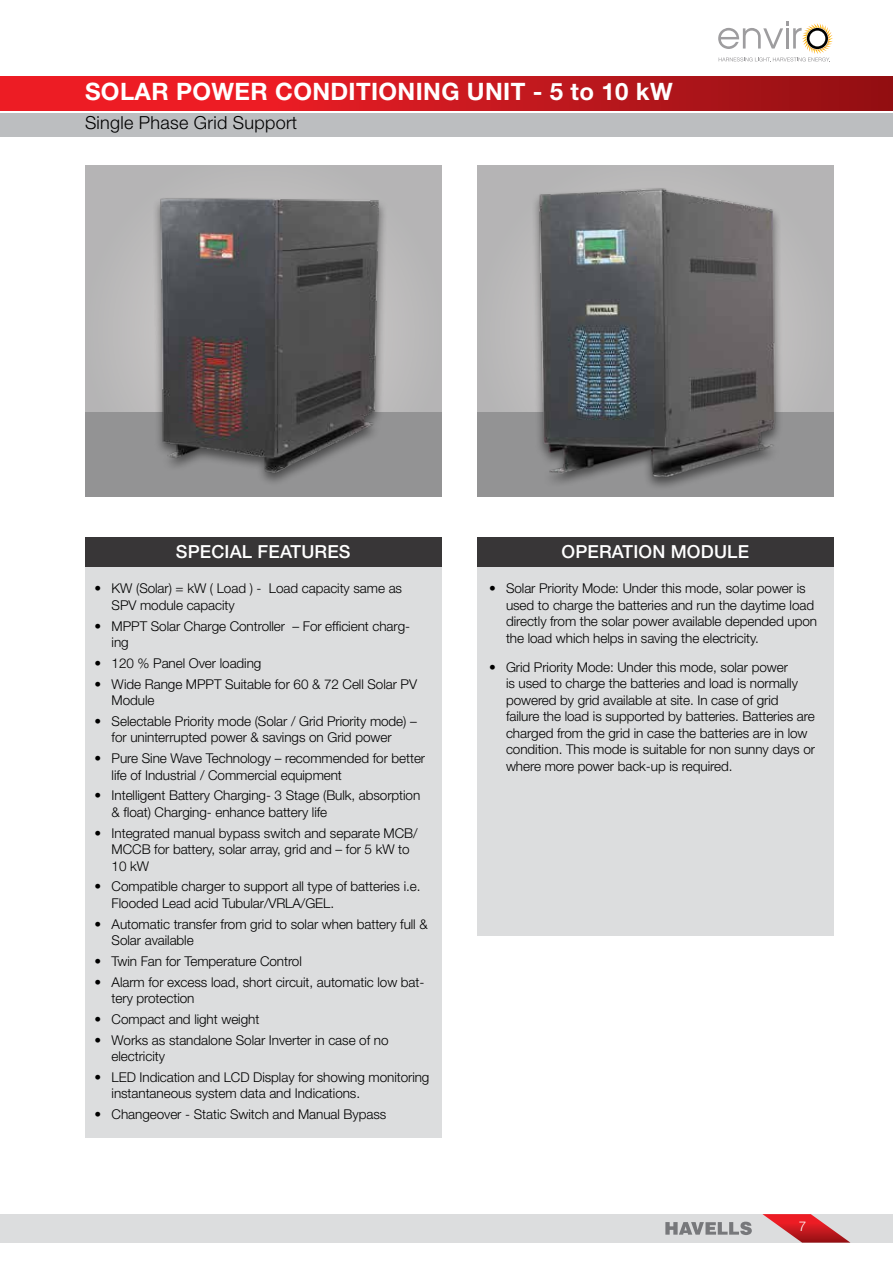
<style>
.page{position:relative;width:893px;height:1263px;background:#fff}
.page>*{position:absolute;margin:0;border:0;box-sizing:border-box;transform-origin:0 0}
.t1{font:700 24px "Helvetica Neue LT Std";letter-spacing:.015em;color:#fff}
.t2{font:500 18px "Helvetica Neue LT Std";letter-spacing:.01em;color:#fff}
.t3{font:300 18px "Helvetica Neue LT Std";letter-spacing:.015em;color:#000}
.t4{font:300 13.5px/16.5px "Helvetica Neue LT Std";letter-spacing:-.005em;color:#000}
.t5{font:300 13.5px "Helvetica Neue LT Std";color:#fff}
</style>
<div class="page">
<div style="left:0;top:113px;width:893px;height:23px;background:#bcbec0"></div>
<svg style="left:0;top:77px;width:893px;height:34px;background:#ca181e"></svg>
<div style="left:0;top:1214px;width:893px;height:28px;background:#dcddde"></div>
<svg style="left:665px;top:1222px;width:87px;height:13px"></svg>
<svg style="left:762px;top:1214px;width:88px;height:28px"></svg>
<svg style="left:718px;top:21px;width:115px;height:41px"></svg>
<div style="left:85px;top:165px;width:356px;height:332px;background:#b7b6b7"></div>
<div style="left:477px;top:165px;width:356px;height:332px;background:#b7b6b7"></div>
<div style="left:85px;top:412px;width:356px;height:85px;background:#939394"></div>
<img style="left:146px;top:198px;width:238px;height:282px">
<div style="left:477px;top:412px;width:356px;height:85px;background:#939394"></div>
<img style="left:535px;top:188px;width:244px;height:299px">
<div style="left:85px;top:537px;width:356px;height:600px;background:#dcddde"></div>
<div style="left:477px;top:537px;width:356px;height:398px;background:#dcddde"></div>
<div style="left:85px;top:537px;width:356px;height:30px;background:#383637"></div>
<div style="left:477px;top:537px;width:356px;height:30px;background:#383637"></div>
<h1 class="t1" style="left:85px;top:77px;width:589px">SOLAR POWER CONDITIONING UNIT - 5 to 10 kW</h1>
<h2 class="t3" style="left:85px;top:112px;width:214px">Single Phase Grid Support</h2>
<h2 class="t2" style="left:176px;top:541px;width:176px">SPECIAL FEATURES</h2>
<h2 class="t2" style="left:562px;top:541px;width:189px">OPERATION MODULE</h2>
<p class="t4" style="left:112px;top:580px;width:292px;text-indent:-17px">• KW (Solar) = kW ( Load ) - Load capacity same as<br>SPV module capacity</p>
<p class="t4" style="left:112px;top:617px;width:300px;text-indent:-17px">• MPPT Solar Charge Controller – For efficient charg&shy;ing</p>
<p class="t4" style="left:95px;top:654px;width:168px">• 120 % Panel Over loading</p>
<p class="t4" style="left:112px;top:675px;width:307px;text-indent:-17px">• Wide Range MPPT Suitable for 60 &amp; 72 Cell Solar PV<br>Module</p>
<p class="t4" style="left:112px;top:712px;width:307px;text-indent:-17px">• Selectable Priority mode (Solar / Grid Priority mode) – for uninterrupted power &amp; savings on Grid power</p>
<p class="t4" style="left:112px;top:750px;width:315px;text-indent:-17px">• Pure Sine Wave Technology – recommended for better life of Industrial / Commercial equipment</p>
<p class="t4" style="left:112px;top:787px;width:310px;text-indent:-17px">• Intelligent Battery Charging- 3 Stage (Bulk, absorption &amp; float) Charging- enhance battery life</p>
<p class="t4" style="left:112px;top:824px;width:308px;text-indent:-17px">• Integrated manual bypass switch and separate MCB/<br>MCCB for battery, solar array, grid and – for 5 kW to<br>10 kW</p>
<p class="t4" style="left:112px;top:878px;width:310px;text-indent:-17px">• Compatible charger to support all type of batteries i.e.<br>Flooded Lead acid Tubular/VRLA/GEL.</p>
<p class="t4" style="left:112px;top:915px;width:318px;text-indent:-17px">• Automatic transfer from grid to solar when battery full &amp;<br>Solar available</p>
<p class="t4" style="left:95px;top:952px;width:209px">• Twin Fan for Temperature Control</p>
<p class="t4" style="left:112px;top:973px;width:314px;text-indent:-17px">• Alarm for excess load, short circuit, automatic low bat&shy;tery protection</p>
<p class="t4" style="left:95px;top:1010px;width:166px">• Compact and light weight</p>
<p class="t4" style="left:112px;top:1031px;width:278px;text-indent:-17px">• Works as standalone Solar Inverter in case of no electricity</p>
<p class="t4" style="left:112px;top:1068px;width:319px;text-indent:-17px">• LED Indication and LCD Display for showing monitoring instantaneous system data and Indications.</p>
<p class="t4" style="left:95px;top:1106px;width:293px">• Changeover - Static Switch and Manual Bypass</p>
<p class="t4" style="left:506px;top:580px;width:313px;text-indent:-17px">• Solar Priority Mode: Under this mode, solar power is used to charge the batteries and run the daytime load directly from the solar power available depended upon the load which helps in saving the electricity.</p>
<p class="t4" style="left:506px;top:658px;width:310px;text-indent:-17px">• Grid Priority Mode: Under this mode, solar power<br>is used to charge the batteries and load is normally powered by grid available at site. In case of grid failure the load is supported by batteries. Batteries are charged from the grid in case the batteries are in low condition. This mode is suitable for non sunny days or where more power back-up is required.</p>
<p class="t5" style="left:799px;top:1218px;width:9px">7</p>
</div>
